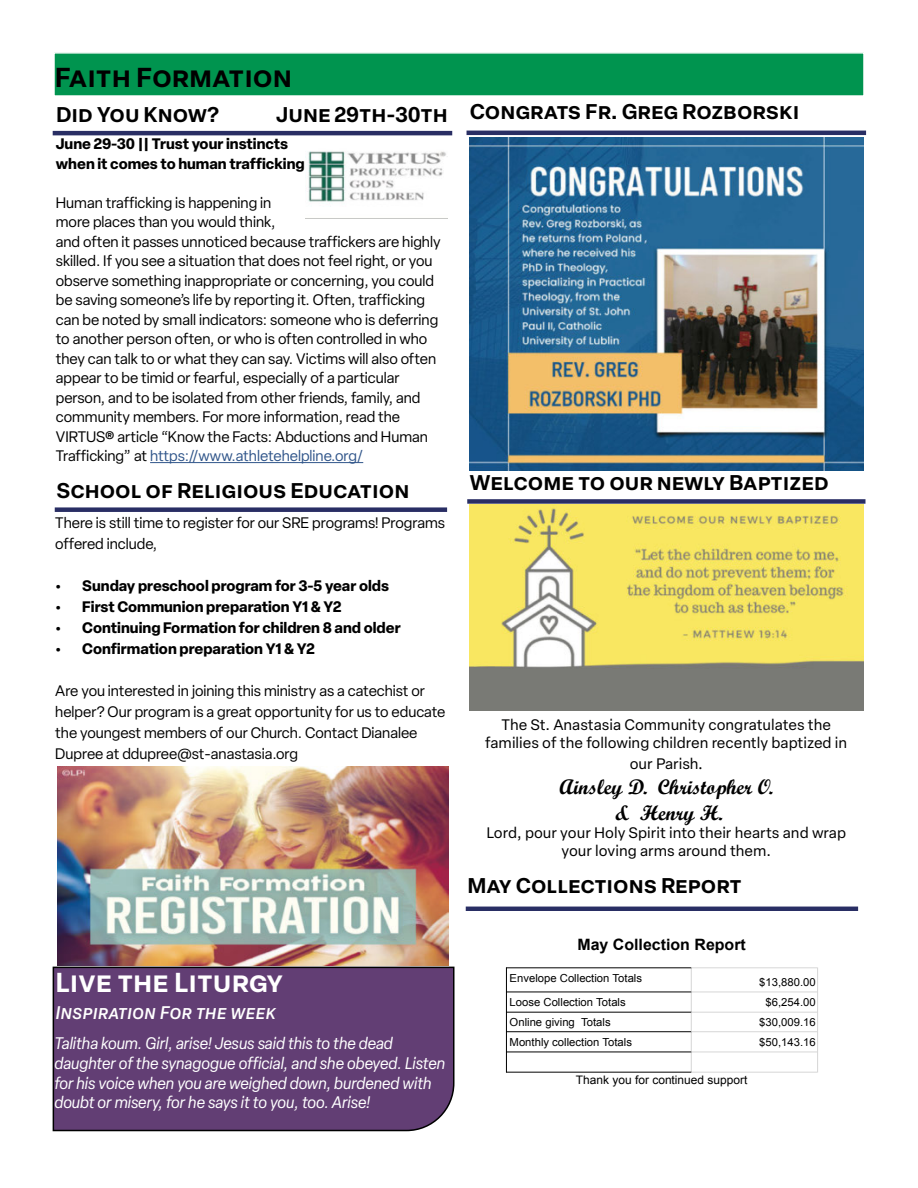
<style>
.page{position:relative;width:918px;height:1188px;background:#fff}
.page>*{position:absolute;margin:0;border:0;box-sizing:border-box;transform-origin:0 0}
.t1{font:600 27px "Elza Text";color:#000}
.t2{font:600 27px "Elza Text";color:#fff}
.t3{font:600 21px "Elza Text";color:#000}
.t4{font:21px/25.2px "Script MT Bold";color:#000;text-align:center}
.t5{font:italic 500 18px "Elza Text";letter-spacing:-.005em;color:#fff}
.t6{font:italic 16.5px/19.8px "Elza";color:#fff}
.t7{font:700 15.6px "Arial";color:#000}
.t8{font:15px/19.5px "Elza";color:#000}
.t9{font:700 15px/19.5px "Elza";color:#000}
.t10{font:15px/18px "Elza Text";color:#000;text-align:center}
.t11{font:11.7px "Arial";color:#000}
.t12{font:11.1px "Arial";color:#000}
.s1{color:#30558a}
.s2{font-family:"Minion Pro";font-size:18px}
</style>
<div class="page">
<div style="left:54px;top:53px;width:810px;height:43px;background:#00944f"></div>
<div style="left:53px;top:52px;width:812px;height:45px;border:2px solid #fff"></div>
<hr style="left:53px;top:131px;width:399px;height:4px;background:#292e64">
<hr style="left:467px;top:131px;width:399px;height:4px;background:#292e64">
<img style="left:57px;top:767px;width:391px;height:198px">
<div style="left:55px;top:507px;width:392px;height:5px;background:#292e64"></div>
<hr style="left:150px;top:462px;width:213px;height:1px;background:#30558a">
<img style="left:305px;top:151px;width:143px;height:68px">
<div style="left:52px;top:966px;width:403px;height:166px;background:#623e74"></div>
<div style="left:467px;top:499px;width:399px;height:5px;background:#292e64"></div>
<img style="left:469px;top:504px;width:394px;height:207px">
<hr style="left:466px;top:907px;width:392px;height:4px;background:#292e64">
<hr style="left:506px;top:967px;width:1px;height:105px;background:#000">
<hr style="left:691px;top:967px;width:1px;height:105px;background:#d6d6d6">
<hr style="left:817px;top:967px;width:1px;height:105px;background:#d6d6d6">
<hr style="left:506px;top:967px;width:186px;height:1px;background:#000">
<hr style="left:691px;top:967px;width:126px;height:1px;background:#d6d6d6">
<hr style="left:506px;top:992px;width:186px;height:1px;background:#000">
<hr style="left:691px;top:992px;width:126px;height:1px;background:#d6d6d6">
<hr style="left:506px;top:1012px;width:186px;height:1px;background:#000">
<hr style="left:691px;top:1012px;width:126px;height:1px;background:#d6d6d6">
<hr style="left:506px;top:1031px;width:186px;height:1px;background:#000">
<hr style="left:691px;top:1031px;width:126px;height:1px;background:#d6d6d6">
<hr style="left:506px;top:1052px;width:186px;height:1px;background:#000">
<hr style="left:691px;top:1052px;width:126px;height:1px;background:#d6d6d6">
<hr style="left:506px;top:1072px;width:186px;height:1px;background:#000">
<hr style="left:691px;top:1072px;width:126px;height:1px;background:#d6d6d6">
<img style="left:470px;top:138px;width:393px;height:333px">
<h1 class="t1" style="left:55px;top:56px;width:239px">Faith Formation</h1>
<h2 class="t3" style="left:56px;top:98px;width:165px">Did You Know?</h2>
<h2 class="t3" style="left:276px;top:98px;width:173px">June 29th-30th</h2>
<p class="t9" style="left:56px;top:134px;width:250px">June 29-30 || Trust your instincts when it comes to human trafficking</p>
<p class="t8" style="left:56px;top:193px;width:386px">Human trafficking is happening in<br>more places than you would think,<br>and often it passes unnoticed because traffickers are highly skilled. If you see a situation that does not feel right, or you observe something inappropriate or concerning, you could be saving someone’s life by reporting it. Often, trafficking can be noted by small indicators: someone who is deferring to another person often, or who is often controlled in who they can talk to or what they can say. Victims will also often appear to be timid or fearful, especially of a particular person, and to be isolated from other friends, family, and community members. For more information, read the VIRTUS® article “Know the Facts: Abductions and Human Trafficking” at <span class="s1">https://www.athletehelpline.org/</span></p>
<h2 class="t3" style="left:57px;top:474px;width:354px">School of Religious Education</h2>
<p class="t8" style="left:55px;top:512px;width:391px;line-height:21px">There is still time to register for our SRE programs! Programs offered include,</p>
<p class="t9" style="left:55px;top:576px;width:335px">• Sunday preschool program for 3-5 year olds</p>
<p class="t9" style="left:55px;top:597px;width:288px">• First Communion preparation Y1 &amp; Y2</p>
<p class="t9" style="left:55px;top:618px;width:347px">• Continuing Formation for children 8 and older</p>
<p class="t9" style="left:55px;top:639px;width:261px">• Confirmation preparation Y1 &amp; Y2</p>
<p class="t8" style="left:55px;top:680px;width:392px;line-height:21px">Are you interested in joining this ministry as a catechist or helper? Our program is a great opportunity for us to educate the youngest members of our Church. Contact Dianalee Dupree at ddupree@st-anastasia.org</p>
<h1 class="t2" style="left:55px;top:961px;width:229px">Live the Liturgy</h1>
<p class="t5" style="left:55px;top:999px;width:222px">Inspiration For the week</p>
<p class="t6" style="left:54px;top:1033px;width:392px">Talitha koum. Girl, arise! Jesus said this to the dead daughter of the synagogue official, and she obeyed. Listen for his voice when you are weighed down, burdened with doubt or misery, for he says it to you, too. Arise!</p>
<h2 class="t3" style="left:470px;top:95px;width:331px">Congrats Fr. Greg Rozborski</h2>
<h2 class="t3" style="left:470px;top:466px;width:361px">Welcome to our newly Baptized</h2>
<p class="t10" style="left:485px;top:714px;width:364px">The St. Anastasia Community congratulates the families of the following children recently baptized in</p>
<p class="t10" style="left:630px;top:754px;width:74px">our Parish<span class="s2">.</span></p>
<h2 class="t4" style="left:560px;top:774px;width:215px">Ainsley D. Christopher O. &amp; Henry H.</h2>
<p class="t10" style="left:486px;top:822px;width:361px">Lord, pour your Holy Spirit into their hearts and wrap your loving arms around them.</p>
<h2 class="t3" style="left:468px;top:869px;width:276px">May Collections Report</h2>
<p class="t7" style="left:577px;top:934px;width:170px">May Collection Report</p>
<p class="t12" style="left:510px;top:971px;width:134px">Envelope Collection Totals</p>
<p class="t12" style="left:759px;top:975px;width:58px">$13,880.00</p>
<p class="t12" style="left:510px;top:995px;width:118px">Loose Collection Totals</p>
<p class="t12" style="left:766px;top:995px;width:52px">$6,254.00</p>
<p class="t12" style="left:510px;top:1015px;width:103px">Online giving Totals</p>
<p class="t12" style="left:759px;top:1015px;width:58px">$30,009.16</p>
<p class="t12" style="left:510px;top:1035px;width:124px">Monthly collection Totals</p>
<p class="t12" style="left:759px;top:1035px;width:58px">$50,143.16</p>
<p class="t11" style="left:576px;top:1072px;width:173px">Thank you for continued support</p>
</div>
